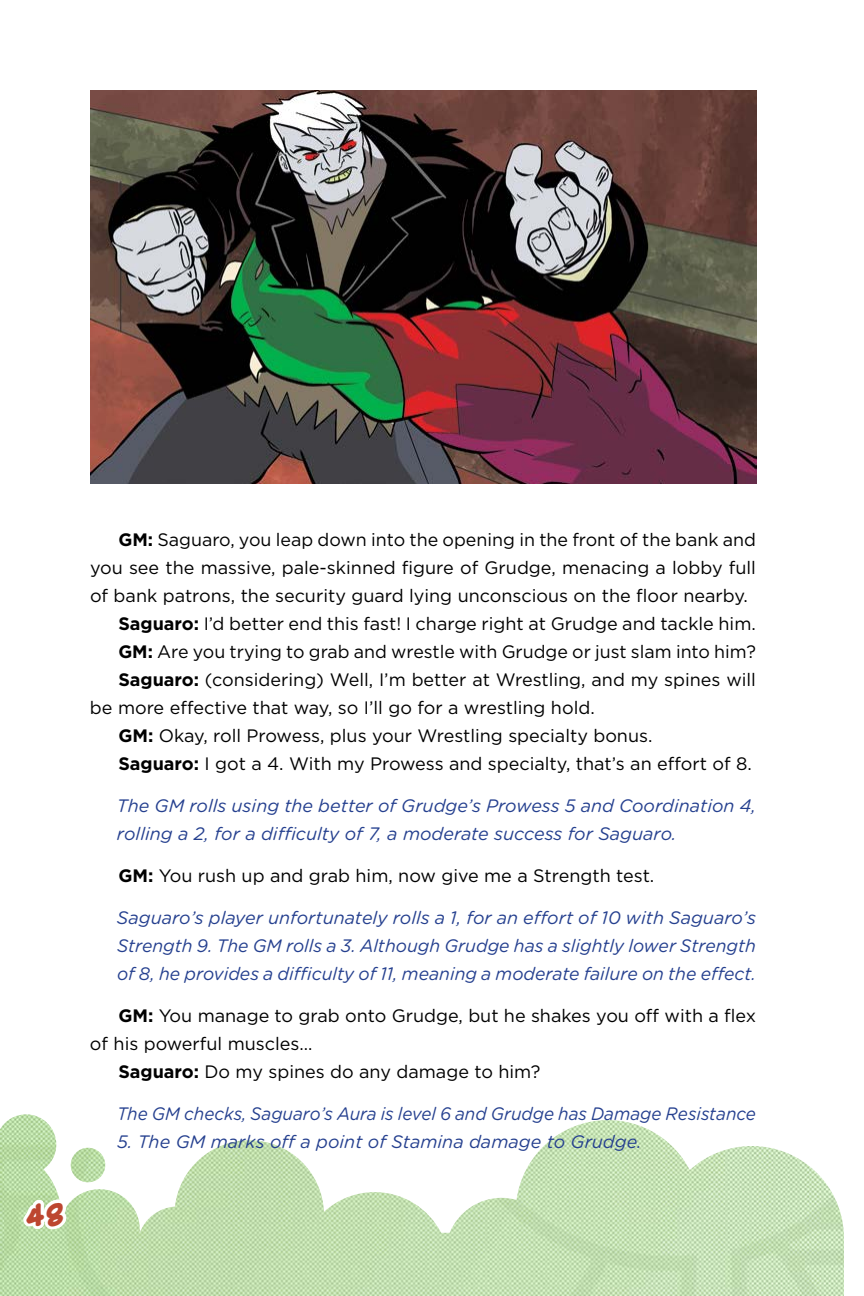
<style>
.page{position:relative;width:864px;height:1296px;background:#fff}
.page>*{position:absolute;margin:0;border:0;box-sizing:border-box;transform-origin:0 0}
.t1{font:38px "Big Bad Bold BB";color:#bc3123}
.t2{font:18px "Gotham";color:#000}
.t3{font:italic 18px/28px "Gotham Rounded";color:#25408f}
.t4{font:italic 18px "Gotham Rounded";color:#25408f;scale:.95 1}
.s1{font-weight:700}
</style>
<div class="page">
<img style="left:0;top:1114px;width:844px;height:182px">
<img style="left:90px;top:90px;width:667px;height:394px">
<svg style="left:20px;top:1196px;width:51px;height:38px"></svg>
<h1 class="t1" style="left:26px;top:1193px;width:39px">48</h1>
<p class="t2" style="left:118px;top:528px;width:639px"><span class="s1">GM:</span> Saguaro, you leap down into the opening in the front of the bank and</p>
<p class="t2" style="left:90px;top:556px;width:668px">you see the massive, pale-skinned figure of Grudge, menacing a lobby full</p>
<p class="t2" style="left:90px;top:584px;width:659px">of bank patrons, the security guard lying unconscious on the floor nearby.</p>
<p class="t2" style="left:118px;top:612px;width:639px"><span class="s1">Saguaro:</span> I’d better end this fast! I charge right at Grudge and tackle him.</p>
<p class="t2" style="left:118px;top:640px;width:639px"><span class="s1">GM:</span> Are you trying to grab and wrestle with Grudge or just slam into him?</p>
<p class="t2" style="left:118px;top:668px;width:639px"><span class="s1">Saguaro:</span> (considering) Well, I’m better at Wrestling, and my spines will</p>
<p class="t2" style="left:90px;top:696px;width:506px">be more effective that way, so I’ll go for a wrestling hold.</p>
<p class="t2" style="left:118px;top:724px;width:536px"><span class="s1">GM:</span> Okay, roll Prowess, plus your Wrestling specialty bonus.</p>
<p class="t2" style="left:118px;top:752px;width:635px"><span class="s1">Saguaro:</span> I got a 4. With my Prowess and specialty, that’s an effort of 8.</p>
<p class="t3" style="left:117px;top:791px;width:641px">The GM rolls using the better of Grudge’s Prowess 5 and Coordination 4, rolling a 2, for a difficulty of 7, a moderate success for Saguaro.</p>
<p class="t2" style="left:118px;top:864px;width:538px"><span class="s1">GM:</span> You rush up and grab him, now give me a Strength test.</p>
<p class="t3" style="left:117px;top:903px;width:641px;text-align:justify">Saguaro’s player unfortunately rolls a 1, for an effort of 10 with Saguaro’s Strength 9. The GM rolls a 3. Although Grudge has a slightly lower Strength of 8, he provides a difficulty of 11, meaning a moderate failure on the effect.</p>
<p class="t2" style="left:118px;top:1004px;width:639px"><span class="s1">GM:</span> You manage to grab onto Grudge, but he shakes you off with a flex</p>
<p class="t2" style="left:90px;top:1032px;width:224px">of his powerful muscles…</p>
<p class="t2" style="left:118px;top:1060px;width:424px"><span class="s1">Saguaro:</span> Do my spines do any damage to him?</p>
<p class="t4" style="left:117px;top:1101px;width:674px">The GM checks, Saguaro’s Aura is level 6 and Grudge has Damage Resistance</p>
<p class="t3" style="left:117px;top:1127px;width:526px">5. The GM marks off a point of Stamina damage to Grudge.</p>
</div>
